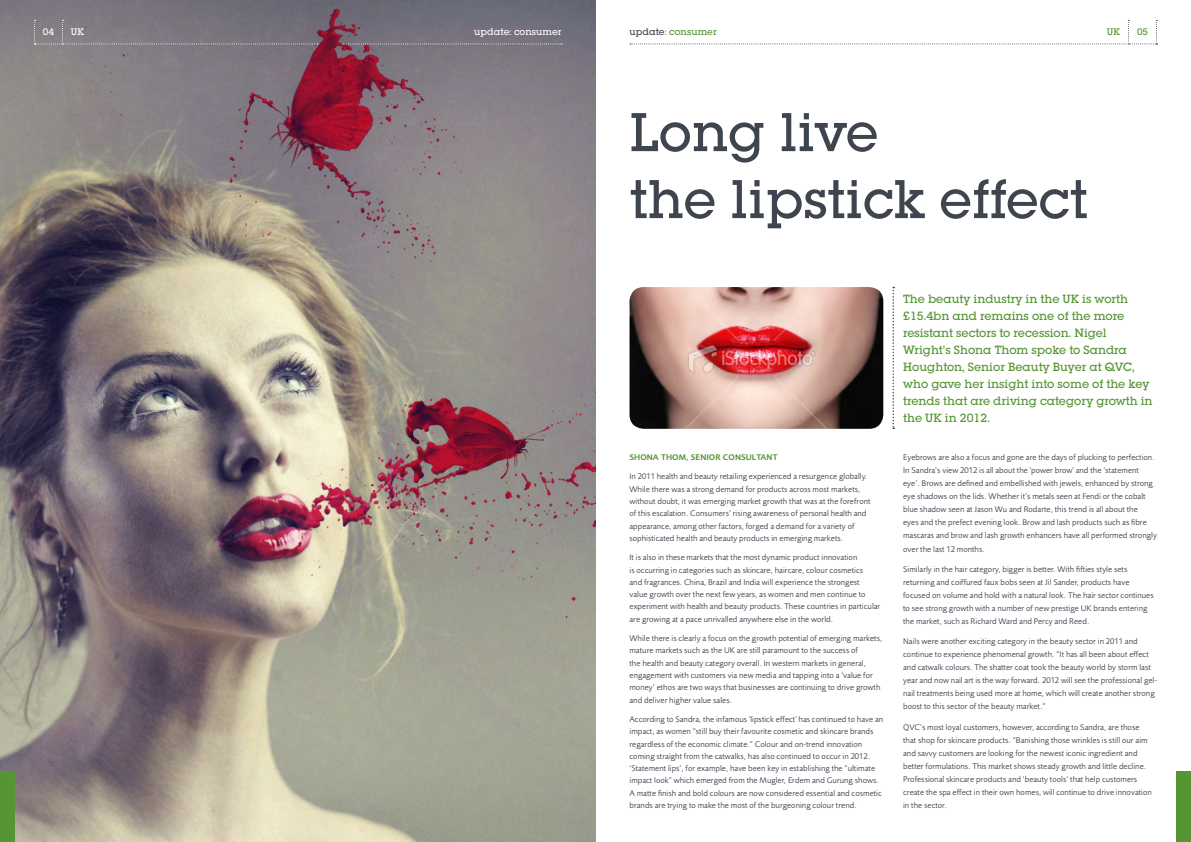
<style>
.page{position:relative;width:1191px;height:842px;background:#fff}
.page>*{position:absolute;margin:0;border:0;box-sizing:border-box;transform-origin:0 0}
.t1{font:500 57px/67px "Lubalin Graph EF";color:#3f454f}
.t2{font:500 12.5px/17px "Lubalin Graph EF";color:#559534}
.t3{font:500 10px "Lubalin Graph EF";letter-spacing:.005em;color:#fff}
.t4{font:500 10px "Lubalin Graph EF";letter-spacing:.005em;color:#559534}
.t5{font:8.5px/12.3px "Foundry Sans";letter-spacing:.005em;color:#3f454f}
.t6{font:600 8.5px "Foundry Sans";letter-spacing:.005em;color:#559534}
.s1{color:#3f454f}
</style>
<div class="page">
<img style="left:0;top:0;width:595px;height:842px">
<div style="left:0;top:771px;width:14px;height:71px;background:#559534"></div>
<div style="left:1176px;top:771px;width:15px;height:71px;background:#559534"></div>
<svg style="left:630px;top:20px;width:527px;height:24px"></svg>
<svg style="left:34px;top:20px;width:284px;height:24px;background:#7d7880"></svg>
<img style="left:629px;top:287px;width:254px;height:142px">
<svg style="left:892px;top:287px;width:2px;height:142px"></svg>
<svg style="left:342px;top:43px;width:220px;height:1px"></svg>
<p class="t3" style="left:43px;top:26px;width:13px">04</p>
<p class="t3" style="left:71px;top:26px;width:15px">UK</p>
<p class="t3" style="left:474px;top:26px;width:89px">update: consumer</p>
<p class="t4" style="left:629px;top:26px;width:89px"><span class="s1">update</span>: consumer</p>
<p class="t4" style="left:1106px;top:26px;width:15px">UK</p>
<p class="t4" style="left:1137px;top:26px;width:13px">05</p>
<h1 class="t1" style="left:629px;top:98px;width:459px">Long live<br>the lipstick effect</h1>
<p class="t6" style="left:629px;top:452px;width:18px">SHONA</p>
<p class="t6" style="left:661px;top:452px;width:74px">THOM, SENIOR CONSU</p>
<p class="t6" style="left:752px;top:452px;width:11px">LTANT</p>
<p class="t5" style="left:629px;top:470px;width:243px">In 2011 health and beauty retailing experienced a resurgence globally.<br>While there was a strong demand for products across most markets, without doubt, it was emerging market growth that was at the forefront of this escalation. Consumers’ rising awareness of personal health and appearance, among other factors, forged a demand for a variety of sophisticated health and beauty products in emerging markets.</p>
<p class="t5" style="left:629px;top:551px;width:252px">It is also in these markets that the most dynamic product innovation<br>is occurring in categories such as skincare, haircare, colour cosmetics<br>and fragrances. China, Brazil and India will experience the strongest<br>value growth over the next few years, as women and men continue to experiment with health and beauty products. These countries in particular are growing at a pace unrivalled anywhere else in the world.</p>
<p class="t5" style="left:629px;top:632px;width:254px">While there is clearly a focus on the growth potential of emerging markets, mature markets such as the UK are still paramount to the success of<br>the health and beauty category overall. In western markets in general, engagement with customers via new media and tapping into a ‘value for money’ ethos are two ways that businesses are continuing to drive growth and deliver higher value sales.</p>
<p class="t5" style="left:629px;top:713px;width:255px">According to Sandra, the infamous 'lipstick effect' has continued to have an impact, as women “still buy their favourite cosmetic and skincare brands regardless of the economic climate.” Colour and on-trend innovation coming straight from the catwalks, has also continued to occur in 2012. ‘Statement lips’, for example, have been key in establishing the “ultimate impact look” which emerged from the Mugler, Erdem and Gurung shows.<br>A matte finish and bold colours are now considered essential and cosmetic brands are trying to make the most of the burgeoning colour trend.</p>
<p class="t2" style="left:903px;top:290px;width:251px">The beauty industry in the UK is worth £15.4bn and remains one of the more resistant sectors to recession. Nigel Wright’s Shona Thom spoke to Sandra Houghton, Senior Beauty Buyer at QVC, who gave her insight into some of the key trends that are driving category growth in the UK in 2012.</p>
<p class="t5" style="left:903px;top:451px;width:255px;line-height:13.1px">Eyebrows are also a focus and gone are the days of plucking to perfection.<br>In Sandra’s view 2012 is all about the 'power brow' and the ‘statement eye’. Brows are defined and embellished with jewels, enhanced by strong eye shadows on the lids. Whether it’s metals seen at Fendi or the cobalt blue shadow seen at Jason Wu and Rodarte, this trend is all about the<br>eyes and the prefect evening look. Brow and lash products such as fibre mascaras and brow and lash growth enhancers have all performed strongly over the last 12 months.</p>
<p class="t5" style="left:903px;top:562px;width:252px;line-height:13.1px">Similarly in the hair category, bigger is better. With fifties style sets returning and coiffured faux bobs seen at Jil Sander, products have focused on volume and hold with a natural look. The hair sector continues to see strong growth with a number of new prestige UK brands entering the market, such as Richard Ward and Percy and Reed.</p>
<p class="t5" style="left:903px;top:635px;width:255px;line-height:13.1px">Nails were another exciting category in the beauty sector in 2011 and continue to experience phenomenal growth. “It has all been about effect and catwalk colours. The shatter coat took the beauty world by storm last year and now nail art is the way forward. 2012 will see the professional gel&shy;nail treatments being used more at home, which will create another strong boost to this sector of the beauty market.”</p>
<p class="t5" style="left:903px;top:720px;width:250px;line-height:13.1px">QVC’s most loyal customers, however, according to Sandra, are those that shop for skincare products. “Banishing those wrinkles is still our aim and savvy customers are looking for the newest iconic ingredient and better formulations. This market shows steady growth and little decline.<br>Professional skincare products and ‘beauty tools’ that help customers create the spa effect in their own homes, will continue to drive innovation in the sector.</p>
</div>
